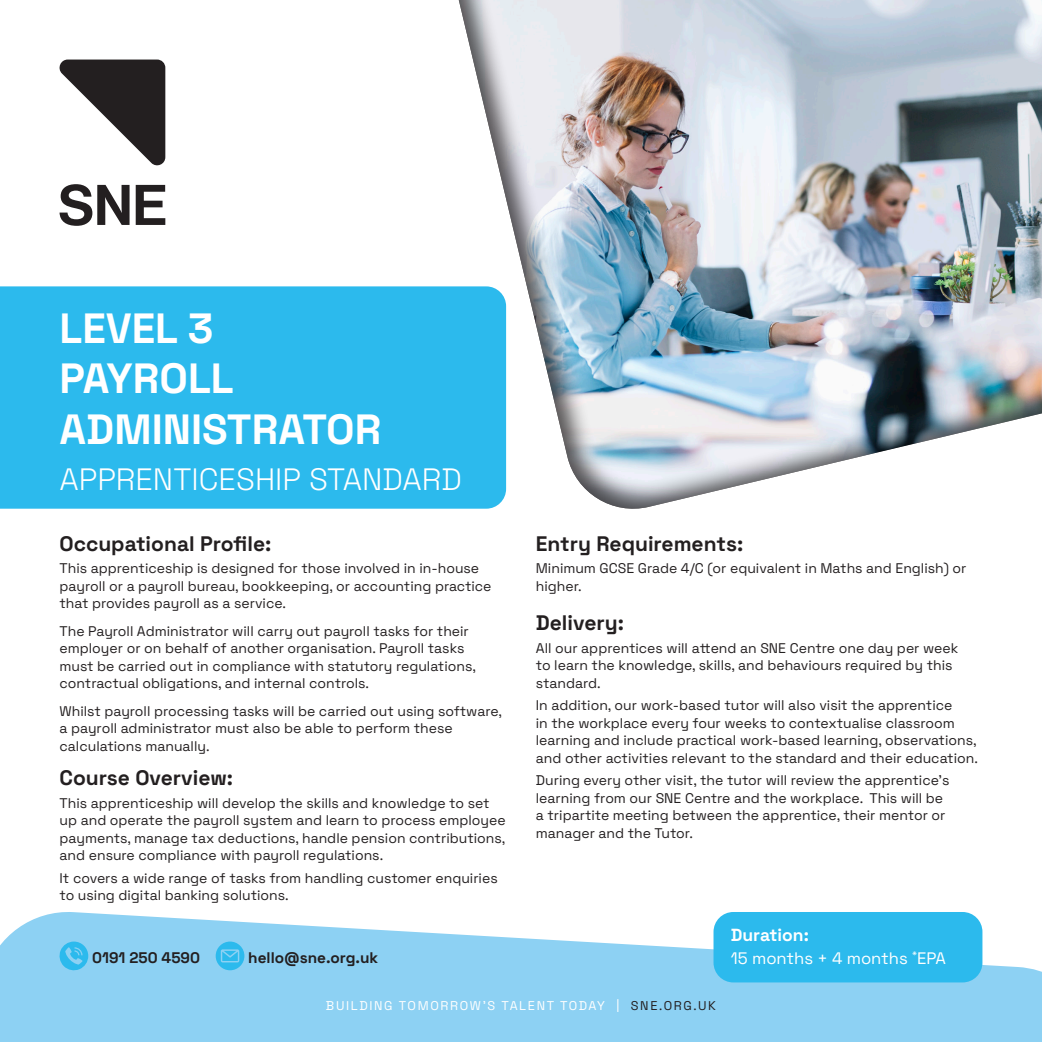
<style>
.page{position:relative;width:1042px;height:1042px;background:#fff}
.page>*{position:absolute;margin:0;border:0;box-sizing:border-box;transform-origin:0 0}
.Main_Header{font:300 42.18px/50.8px "Space Grotesk";color:#fff}
.Sub_Header{font:300 30.8px "Space Grotesk";color:#fff}
.t1{font:300 21px "Space Grotesk";color:#231f20}
.Body{font:300 17.5px "Space Grotesk";color:#fff}
.Body-2{font:300 16.62px "Space Grotesk";color:#fff}
.Body-3{font:300 15.4px "Space Grotesk";color:#231f20}
.Body-4{font:300 14px/17.5px "Space Grotesk";color:#231f20}
.Body-5{font:300 12.6px "Space Grotesk";letter-spacing:.13em;color:#fff}
.s1{color:#231f20}
</style>
<div class="page">
<svg style="left:0;top:912px;width:1042px;height:130px;background:#9cd7f4"></svg>
<div style="left:713px;top:912px;width:269px;height:70px;background:#2cbaed;border-radius:20px"></div>
<div style="left:0;top:286px;width:454px;height:223px;background:#2cbaed"></div>
<svg style="left:59px;top:60px;width:106px;height:166px"></svg>
<div style="left:454px;top:0;width:588px;height:511px;background:#231f20;opacity:.75"></div>
<svg style="left:58px;top:941px;width:30px;height:30px"></svg>
<svg style="left:216px;top:941px;width:28px;height:29px"></svg>
<p class="Main_Header" style="left:60px;top:300px;width:323px">LEVEL 3<br>PAYROLL<br>ADMINISTRATOR</p>
<p class="Sub_Header" style="left:60px;top:457px;width:404px">APPRENTICESHIP STANDARD</p>
<p class="t1" style="left:60px;top:528px;width:213px">Occupational Profile:</p>
<p class="Body-4" style="left:60px;top:559px;width:433px">This apprenticeship is designed for those involved in in-house payroll or a payroll bureau, bookkeeping, or accounting practice that provides payroll as a service.</p>
<p class="Body-4" style="left:60px;top:621px;width:418px">The Payroll Administrator will carry out payroll tasks for their employer or on behalf of another organisation. Payroll tasks must be carried out in compliance with statutory regulations, contractual obligations, and internal controls.</p>
<p class="Body-4" style="left:60px;top:701px;width:444px">Whilst payroll processing tasks will be carried out using software, a payroll administrator must also be able to perform these calculations manually.</p>
<p class="t1" style="left:60px;top:762px;width:175px">Course Overview:</p>
<p class="Body-4" style="left:60px;top:793px;width:448px">This apprenticeship will develop the skills and knowledge to set up and operate the payroll system and learn to process employee payments, manage tax deductions, handle pension contributions, and ensure compliance with payroll regulations.</p>
<p class="Body-4" style="left:60px;top:868px;width:440px">It covers a wide range of tasks from handling customer enquiries to using digital banking solutions.</p>
<p class="Body-3" style="left:92px;top:946px;width:109px">0191 250 4590</p>
<p class="Body-3" style="left:248px;top:946px;width:131px">hello@sne.org.uk</p>
<p class="t1" style="left:536px;top:528px;width:209px">Entry Requirements:</p>
<p class="Body-4" style="left:536px;top:559px;width:432px">Minimum GCSE Grade 4/C (or equivalent in Maths and English) or higher.</p>
<p class="t1" style="left:536px;top:607px;width:90px">Delivery:</p>
<p class="Body-4" style="left:536px;top:638px;width:424px">All our apprentices will attend an SNE Centre one day per week to learn the knowledge, skills, and behaviours required by this standard.</p>
<p class="Body-4" style="left:536px;top:696px;width:443px">In addition, our work-based tutor will also visit the apprentice<br>in the workplace every four weeks to contextualise classroom learning and include practical work-based learning, observations, and other activities relevant to the standard and their education.</p>
<p class="Body-4" style="left:536px;top:770px;width:415px">During every other visit, the tutor will review the apprentice’s learning from our SNE Centre and the workplace. This will be a tripartite meeting between the apprentice, their mentor or manager and the Tutor.</p>
<p class="Body" style="left:731px;top:922px;width:79px">Duration:</p>
<p class="Body-2" style="left:731px;top:946px;width:217px">15 months + 4 months <sup>*</sup>EPA</p>
<p class="Body-5" style="left:326px;top:996px;width:391px">BUILDING TOMORROW’S TALENT TODAY | <span class="s1">SNE.ORG.UK</span></p>
</div>
